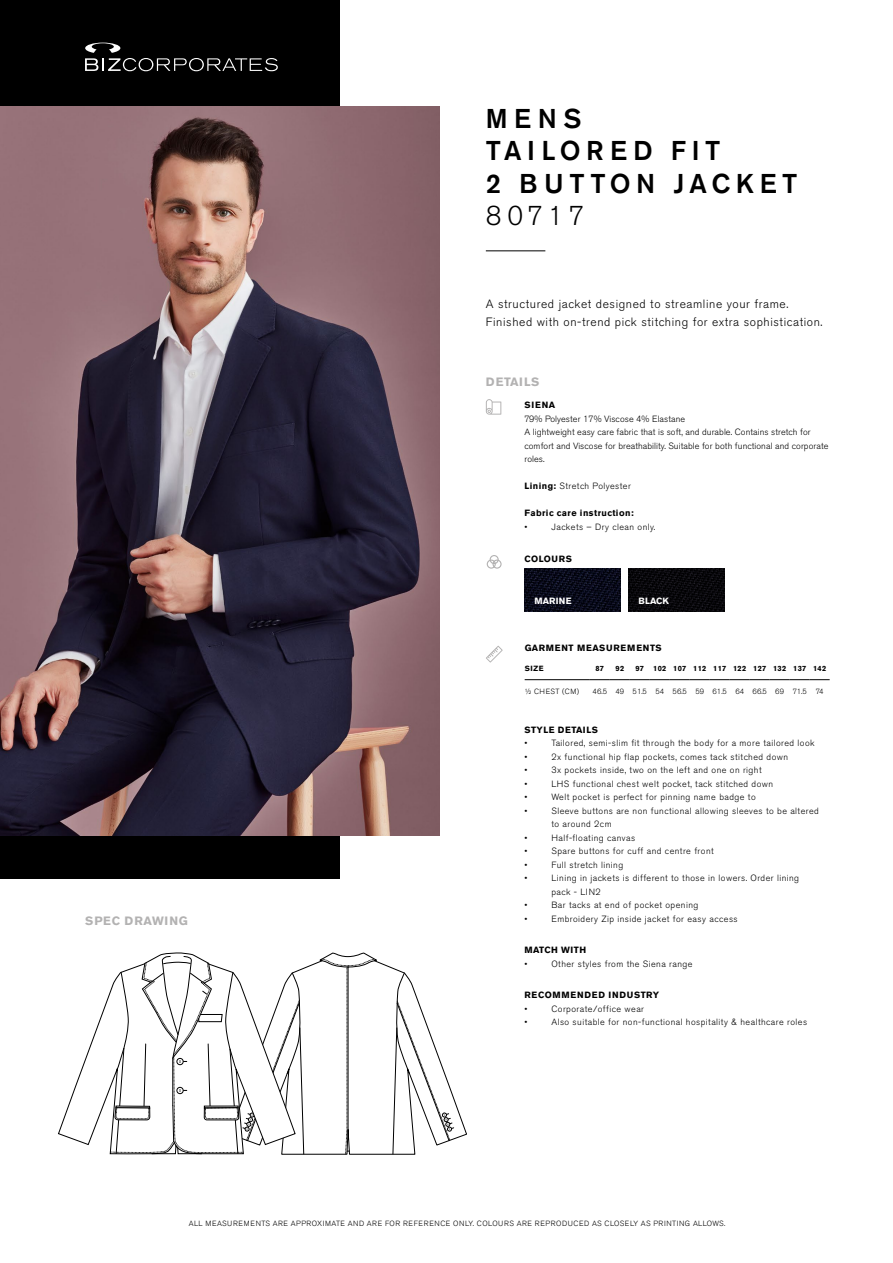
<style>
.page{position:relative;width:893px;height:1263px;background:#fff}
.page>*{position:absolute;margin:0;border:0;box-sizing:border-box;transform-origin:0 0}
.t1{font:500 27px/32.4px "Akzidenz Grotesk BE";letter-spacing:.2em;color:#000}
.t2{font:300 27px "Akzidenz Grotesk BE";letter-spacing:.18em;color:#000}
.t3{font:300 12px/18px "Akzidenz Grotesk BE";letter-spacing:.05em;color:#000}
.t4{font:700 12px "Akzidenz Grotesk BE";letter-spacing:.07em;color:#b3b2b2}
.t5{font:700 12px "Akzidenz Grotesk BE";letter-spacing:.05em;color:#b3b2b2}
.t6{font:300 9px/13.5px "Akzidenz Grotesk BE";letter-spacing:.05em;color:#000}
.t7{font:300 9px/13.5px "Akzidenz Grotesk BE";letter-spacing:.01em;color:#000}
.t8{font:700 9px "Akzidenz Grotesk BE";letter-spacing:.05em;color:#000}
.t9{font:700 9px "Akzidenz Grotesk BE";letter-spacing:.09em;color:#000}
.t10{font:700 9px "Akzidenz Grotesk BE";color:#fff}
.t11{font:300 7.5px "Akzidenz Grotesk BE";letter-spacing:.07em;color:#000}
.t12{font:700 7.5px "Akzidenz Grotesk BE";letter-spacing:.05em;color:#000}
.t13{font:300 7.5px "Akzidenz Grotesk BE";color:#000}
.s1{font-weight:700}
</style>
<div class="page">
<div style="left:0;top:0;width:339px;height:878px;background:#000"></div>
<img style="left:0;top:106px;width:440px;height:729px">
<hr style="left:486px;top:250px;width:59px;height:1px;background:#000">
<svg style="left:486px;top:646px;width:17px;height:17px"></svg>
<svg style="left:486px;top:399px;width:15px;height:16px"></svg>
<div style="left:490px;top:555px;width:9px;height:9px;border:1px solid #b3b2b2;border-radius:50%"></div>
<div style="left:492px;top:559px;width:10px;height:10px;border:1px solid #b3b2b2;border-radius:50%"></div>
<div style="left:487px;top:559px;width:9px;height:10px;border:1px solid #b3b2b2;border-radius:50%"></div>
<svg style="left:304px;top:952px;width:163px;height:203px"></svg>
<svg style="left:296px;top:967px;width:8px;height:188px"></svg>
<svg style="left:392px;top:972px;width:63px;height:183px"></svg>
<svg style="left:321px;top:958px;width:55px;height:197px"></svg>
<svg style="left:58px;top:952px;width:238px;height:203px"></svg>
<hr style="left:525px;top:679px;width:65px;height:1px;background:#000">
<svg style="left:590px;top:679px;width:240px;height:1px"></svg>
<svg style="left:85px;top:43px;width:193px;height:28px"></svg>
<img style="left:629px;top:569px;width:96px;height:43px">
<img style="left:525px;top:569px;width:96px;height:43px">
<h1 class="t1" style="left:486px;top:102px;width:313px">MENS<br>TAILORED FIT<br>2 BUTTON JACKET</h1>
<h1 class="t2" style="left:486px;top:200px;width:100px">80717</h1>
<h2 class="t3" style="left:486px;top:295px;width:338px">A structured jacket designed to streamline your frame.<br>Finished with on-trend pick stitching for extra sophistication.</h2>
<h2 class="t5" style="left:486px;top:375px;width:55px">DETAILS</h2>
<p class="t8" style="left:524px;top:400px;width:32px">SIENA</p>
<p class="t7" style="left:524px;top:412px;width:305px">79% Polyester 17% Viscose 4% Elastane<br>A lightweight easy care fabric that is soft, and durable. Contains stretch for comfort and Viscose for breathability. Suitable for both functional and corporate roles.</p>
<p class="t6" style="left:524px;top:479px;width:108px"><span class="s1">Lining:</span> Stretch Polyester</p>
<p class="t8" style="left:524px;top:508px;width:111px">Fabric care instruction:</p>
<p class="t6" style="left:524px;top:520px;width:4px">•</p>
<p class="t6" style="left:551px;top:520px;width:106px">Jackets – Dry clean only.</p>
<p class="t8" style="left:524px;top:553px;width:49px">COLOURS</p>
<p class="t10" style="left:534px;top:596px;width:39px">MARINE</p>
<p class="t10" style="left:638px;top:596px;width:32px">BLACK</p>
<h2 class="t4" style="left:85px;top:914px;width:104px">SPEC DRAWING</h2>
<p class="t9" style="left:525px;top:643px;width:139px">GARMENT MEASUREMENTS</p>
<p class="t12" style="left:525px;top:664px;width:21px">SIZE</p>
<p class="t12" style="left:596px;top:664px;width:10px">87</p>
<p class="t12" style="left:615px;top:664px;width:10px">92</p>
<p class="t12" style="left:635px;top:664px;width:192px">97 102 107 112 117 122 127 132 137 142</p>
<p class="t11" style="left:525px;top:687px;width:56px">½ CHEST (CM)</p>
<p class="t13" style="left:593px;top:687px;width:233px">46.5 49 51.5 54 56.5 59 61.5 64 66.5 69 71.5 74</p>
<p class="t8" style="left:524px;top:724px;width:75px">STYLE DETAILS</p>
<p class="t6" style="left:524px;top:736px;width:4px">•</p>
<p class="t6" style="left:551px;top:736px;width:265px">Tailored, semi-slim fit through the body for a more tailored look</p>
<p class="t6" style="left:524px;top:750px;width:4px">•</p>
<p class="t6" style="left:551px;top:750px;width:238px">2x functional hip flap pockets, comes tack stitched down</p>
<p class="t6" style="left:524px;top:763px;width:4px">•</p>
<p class="t6" style="left:551px;top:763px;width:212px">3x pockets inside, two on the left and one on right</p>
<p class="t6" style="left:524px;top:777px;width:4px">•</p>
<p class="t6" style="left:551px;top:777px;width:223px">LHS functional chest welt pocket, tack stitched down</p>
<p class="t6" style="left:524px;top:790px;width:4px">•</p>
<p class="t6" style="left:551px;top:790px;width:206px">Welt pocket is perfect for pinning name badge to</p>
<p class="t6" style="left:524px;top:804px;width:4px">•</p>
<p class="t6" style="left:551px;top:804px;width:269px">Sleeve buttons are non functional allowing sleeves to be altered to around 2cm</p>
<p class="t6" style="left:524px;top:831px;width:4px">•</p>
<p class="t6" style="left:551px;top:831px;width:85px">Half-floating canvas</p>
<p class="t6" style="left:524px;top:844px;width:4px">•</p>
<p class="t6" style="left:551px;top:844px;width:164px">Spare buttons for cuff and centre front</p>
<p class="t6" style="left:524px;top:858px;width:4px">•</p>
<p class="t6" style="left:551px;top:858px;width:73px">Full stretch lining</p>
<p class="t6" style="left:524px;top:871px;width:4px">•</p>
<p class="t6" style="left:551px;top:871px;width:249px">Lining in jackets is different to those in lowers. Order lining pack - LIN2</p>
<p class="t6" style="left:524px;top:898px;width:4px">•</p>
<p class="t6" style="left:551px;top:898px;width:148px">Bar tacks at end of pocket opening</p>
<p class="t6" style="left:524px;top:912px;width:4px">•</p>
<p class="t6" style="left:551px;top:912px;width:188px">Embroidery Zip inside jacket for easy access</p>
<p class="t8" style="left:524px;top:945px;width:63px">MATCH WITH</p>
<p class="t6" style="left:524px;top:957px;width:4px">•</p>
<p class="t6" style="left:551px;top:957px;width:143px">Other styles from the Siena range</p>
<p class="t9" style="left:524px;top:990px;width:136px">RECOMMENDED INDUSTRY</p>
<p class="t6" style="left:524px;top:1002px;width:4px">•</p>
<p class="t6" style="left:551px;top:1002px;width:94px">Corporate/office wear</p>
<p class="t6" style="left:524px;top:1015px;width:4px">•</p>
<p class="t6" style="left:551px;top:1015px;width:257px">Also suitable for non-functional hospitality &amp; healthcare roles</p>
<p class="t11" style="left:189px;top:1219px;width:538px">ALL MEASUREMENTS ARE APPROXIMATE AND ARE FOR REFERENCE ONLY. COLOURS ARE REPRODUCED AS CLOSELY AS PRINTING ALLOWS.</p>
</div>
